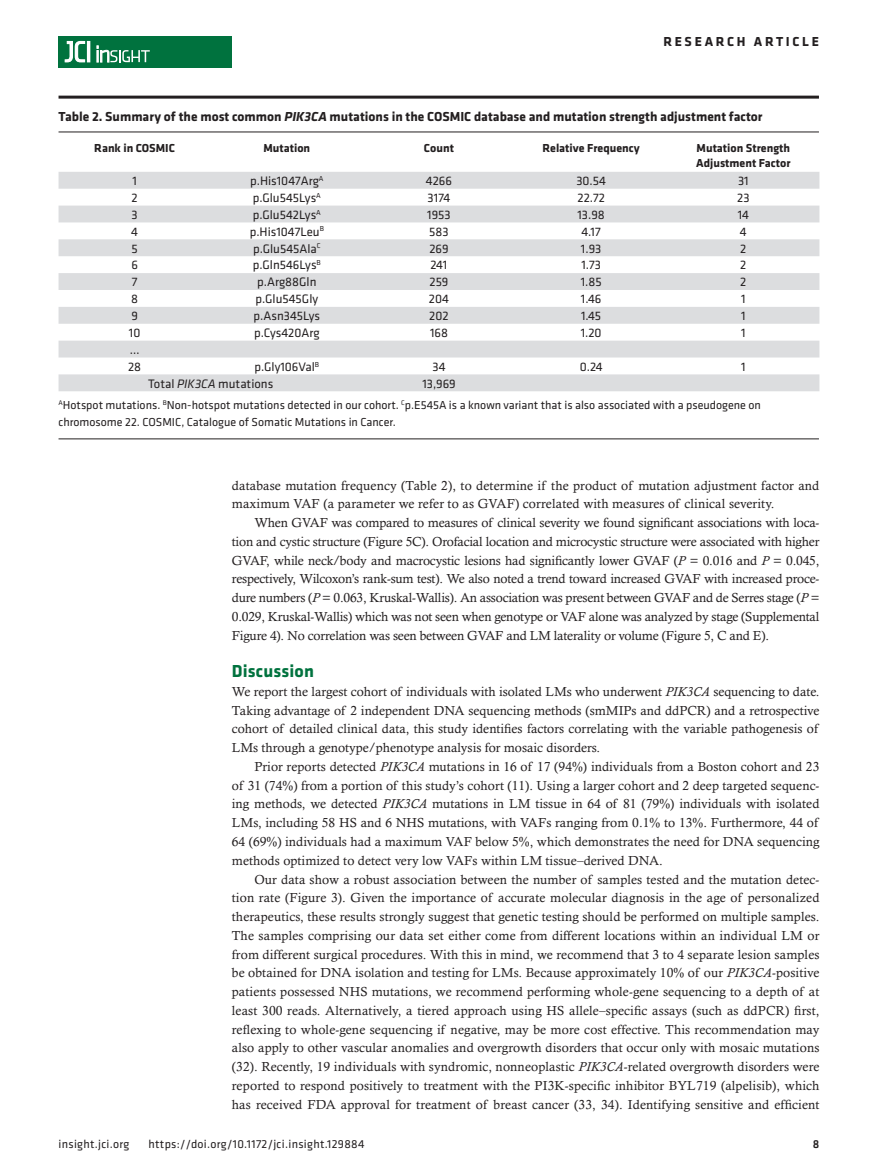
<style>
.page{position:relative;width:878px;height:1175px;background:#fff}
.page>*{position:absolute;margin:0;border:0;box-sizing:border-box;transform-origin:0 0}
.t1{font:700 18px "Klavika";letter-spacing:.01em;color:#00723e}
.t2{font:700 13.5px "Klavika Basic";color:#231f20}
.t3{font:700 13.5px "Klavika Basic";letter-spacing:.2em;color:#231f20}
.t4{font:13.2px/18.8px "Calisto MT Std";letter-spacing:.01em;color:#231f20;text-align:justify}
.t5{font:12.75px/17px "Klavika";color:#231f20}
.t6{font:12px/16.5px "Klavika Basic";color:#231f20}
.t7{font:700 12px/15px "Klavika";color:#231f20}
.t8{font:12px "Klavika Basic";letter-spacing:.025em;color:#231f20}
.t9{font:500 12px "Klavika Basic";color:#231f20}
.s1{font-style:italic}
</style>
<div class="page">
<div style="left:59px;top:36px;width:173px;height:31px;background:#00723e"></div>
<hr style="left:87px;top:41px;width:3px;height:21px;background:#fff">
<svg style="left:64px;top:41px;width:21px;height:22px"></svg>
<svg style="left:97px;top:46px;width:53px;height:16px"></svg>
<hr style="left:59px;top:96px;width:760px;height:3px;background:#231f20">
<hr style="left:59px;top:132px;width:760px;height:1px;background:#231f20">
<hr style="left:59px;top:438px;width:760px;height:1px;background:#231f20">
<svg style="left:59px;top:172px;width:760px;height:219px;fill:#dcdddf"></svg>
<p class="t3" style="left:663px;top:32px;width:157px">RESEARCH ARTICLE</p>
<p class="t2" style="left:59px;top:107px;width:705px">Table 2. Summary of the most common <span class="s1">PIK3CA</span> mutations in the COSMIC database and mutation strength adjustment factor</p>
<p class="t7" style="left:94px;top:140px;width:82px">Rank in COSMIC</p>
<p class="t7" style="left:263px;top:140px;width:48px">Mutation</p>
<p class="t7" style="left:424px;top:140px;width:32px">Count</p>
<p class="t7" style="left:542px;top:140px;width:99px">Relative Frequency</p>
<p class="t7" style="left:696px;top:140px;width:96px">Mutation Strength<br>Adjustment Factor</p>
<p class="t5" style="left:132px;top:172px;width:6px">1</p>
<p class="t5" style="left:250px;top:172px;width:75px">p.His1047Arg<sup>A</sup></p>
<p class="t5" style="left:426px;top:172px;width:28px">4266</p>
<p class="t5" style="left:576px;top:172px;width:31px">30.54</p>
<p class="t5" style="left:738px;top:172px;width:12px">31</p>
<p class="t5" style="left:131px;top:189px;width:8px">2</p>
<p class="t5" style="left:253px;top:189px;width:70px">p.Glu545Lys<sup>A</sup></p>
<p class="t5" style="left:427px;top:189px;width:24px">3174</p>
<p class="t5" style="left:577px;top:189px;width:29px">22.72</p>
<p class="t5" style="left:737px;top:189px;width:14px">23</p>
<p class="t5" style="left:131px;top:206px;width:8px">3</p>
<p class="t5" style="left:253px;top:206px;width:70px">p.Glu542Lys<sup>A</sup></p>
<p class="t5" style="left:427px;top:206px;width:25px">1953</p>
<p class="t5" style="left:577px;top:206px;width:29px">13.98</p>
<p class="t5" style="left:737px;top:206px;width:13px">14</p>
<p class="t5" style="left:131px;top:222px;width:8px">4</p>
<p class="t5" style="left:250px;top:222px;width:76px">p.His1047Leu<sup>B</sup></p>
<p class="t5" style="left:429px;top:222px;width:21px">583</p>
<p class="t5" style="left:581px;top:222px;width:21px">4.17</p>
<p class="t5" style="left:740px;top:222px;width:8px">4</p>
<p class="t5" style="left:131px;top:239px;width:8px">5</p>
<p class="t5" style="left:253px;top:239px;width:69px">p.Glu545Ala<sup>C</sup></p>
<p class="t5" style="left:429px;top:239px;width:21px">269</p>
<p class="t5" style="left:581px;top:239px;width:22px">1.93</p>
<p class="t5" style="left:740px;top:239px;width:8px">2</p>
<p class="t5" style="left:131px;top:256px;width:8px">6</p>
<p class="t5" style="left:253px;top:256px;width:70px">p.Gln546Lys<sup>B</sup></p>
<p class="t5" style="left:430px;top:256px;width:18px">241</p>
<p class="t5" style="left:581px;top:256px;width:21px">1.73</p>
<p class="t5" style="left:740px;top:256px;width:8px">2</p>
<p class="t5" style="left:132px;top:273px;width:7px">7</p>
<p class="t5" style="left:257px;top:273px;width:61px">p.Arg88Gln</p>
<p class="t5" style="left:429px;top:273px;width:21px">259</p>
<p class="t5" style="left:580px;top:273px;width:22px">1.85</p>
<p class="t5" style="left:740px;top:273px;width:8px">2</p>
<p class="t5" style="left:131px;top:290px;width:8px">8</p>
<p class="t5" style="left:255px;top:290px;width:64px">p.Glu545Gly</p>
<p class="t5" style="left:429px;top:290px;width:22px">204</p>
<p class="t5" style="left:581px;top:290px;width:22px">1.46</p>
<p class="t5" style="left:741px;top:290px;width:6px">1</p>
<p class="t5" style="left:131px;top:307px;width:8px">9</p>
<p class="t5" style="left:253px;top:307px;width:68px">p.Asn345Lys</p>
<p class="t5" style="left:429px;top:307px;width:21px">202</p>
<p class="t5" style="left:581px;top:307px;width:22px">1.45</p>
<p class="t5" style="left:741px;top:307px;width:6px">1</p>
<p class="t5" style="left:129px;top:324px;width:13px">10</p>
<p class="t5" style="left:254px;top:324px;width:67px">p.Cys420Arg</p>
<p class="t5" style="left:430px;top:324px;width:19px">168</p>
<p class="t5" style="left:580px;top:324px;width:22px">1.20</p>
<p class="t5" style="left:741px;top:324px;width:6px">1</p>
<p class="t5" style="left:128px;top:341px;width:15px">…<br>28</p>
<p class="t5" style="left:254px;top:358px;width:66px">p.Gly106Val<sup>B</sup></p>
<p class="t5" style="left:432px;top:357px;width:15px">34</p>
<p class="t5" style="left:579px;top:357px;width:24px">0.24</p>
<p class="t5" style="left:741px;top:357px;width:6px">1</p>
<p class="t5" style="left:148px;top:374px;width:127px">Total <span class="s1">PIK3CA</span> mutations</p>
<p class="t5" style="left:422px;top:374px;width:35px">13,969</p>
<p class="t6" style="left:59px;top:396px;width:704px"><sup>A</sup>Hotspot mutations. <sup>B</sup>Non-hotspot mutations detected in our cohort. <sup>C</sup>p.E545A is a known variant that is also associated with a pseudogene on chromosome 22. COSMIC, Catalogue of Somatic Mutations in Cancer.</p>
<p class="t4" style="left:232px;top:475px;width:589px">database mutation frequency (Table 2), to determine if the product of mutation adjustment factor and maximum VAF (a parameter we refer to as GVAF) correlated with measures of clinical severity.</p>
<p class="t4" style="left:232px;top:513px;width:589px;text-indent:22px">When GVAF was compared to measures of clinical severity we found significant associations with loca&shy;tion and cystic structure (Figure 5C). Orofacial location and microcystic structure were associated with higher GVAF, while neck/body and macrocystic lesions had significantly lower GVAF (<span class="s1">P</span> = 0.016 and <span class="s1">P</span> = 0.045, respectively, Wilcoxon’s rank-sum test). We also noted a trend toward increased GVAF with increased proce&shy;dure numbers (<span class="s1">P</span> = 0.063, Kruskal-Wallis). An association was present between GVAF and de Serres stage (<span class="s1">P</span> = 0.029, Kruskal-Wallis) which was not seen when genotype or VAF alone was analyzed by stage (Supplemental Figure 4). No correlation was seen between GVAF and LM laterality or volume (Figure 5, C and E).</p>
<h1 class="t1" style="left:232px;top:658px;width:84px">Discussion</h1>
<p class="t4" style="left:232px;top:682px;width:589px">We report the largest cohort of individuals with isolated LMs who underwent <span class="s1">PIK3CA</span> sequencing to date.<br>Taking advantage of 2 independent DNA sequencing methods (smMIPs and ddPCR) and a retrospective cohort of detailed clinical data, this study identifies factors correlating with the variable pathogenesis of LMs through a genotype/phenotype analysis for mosaic disorders.</p>
<p class="t4" style="left:232px;top:757px;width:589px;text-indent:22px">Prior reports detected <span class="s1">PIK3CA</span> mutations in 16 of 17 (94%) individuals from a Boston cohort and 23 of 31 (74%) from a portion of this study’s cohort (11). Using a larger cohort and 2 deep targeted sequenc&shy;ing methods, we detected <span class="s1">PIK3CA</span> mutations in LM tissue in 64 of 81 (79%) individuals with isolated LMs, including 58 HS and 6 NHS mutations, with VAFs ranging from 0.1% to 13%. Furthermore, 44 of 64 (69%) individuals had a maximum VAF below 5%, which demonstrates the need for DNA sequencing methods optimized to detect very low VAFs within LM tissue–derived DNA.</p>
<p class="t4" style="left:232px;top:869px;width:589px;text-indent:22px">Our data show a robust association between the number of samples tested and the mutation detec&shy;tion rate (Figure 3). Given the importance of accurate molecular diagnosis in the age of personalized therapeutics, these results strongly suggest that genetic testing should be performed on multiple samples.<br>The samples comprising our data set either come from different locations within an individual LM or from different surgical procedures. With this in mind, we recommend that 3 to 4 separate lesion samples be obtained for DNA isolation and testing for LMs. Because approximately 10% of our <span class="s1">PIK3CA</span>-positive patients possessed NHS mutations, we recommend performing whole-gene sequencing to a depth of at least 300 reads. Alternatively, a tiered approach using HS allele–specific assays (such as ddPCR) first, reflexing to whole-gene sequencing if negative, may be more cost effective. This recommendation may also apply to other vascular anomalies and overgrowth disorders that occur only with mosaic mutations (32). Recently, 19 individuals with syndromic, nonneoplastic <span class="s1">PIK3CA</span>-related overgrowth disorders were reported to respond positively to treatment with the PI3K-specific inhibitor BYL719 (alpelisib), which has received FDA approval for treatment of breast cancer (33, 34). Identifying sensitive and efficient</p>
<p class="t8" style="left:58px;top:1135px;width:72px">insight.jci.org</p>
<p class="t8" style="left:148px;top:1135px;width:217px">https://doi.org/10.1172/jci.insight.129884</p>
<p class="t9" style="left:812px;top:1135px;width:8px">8</p>
</div>
